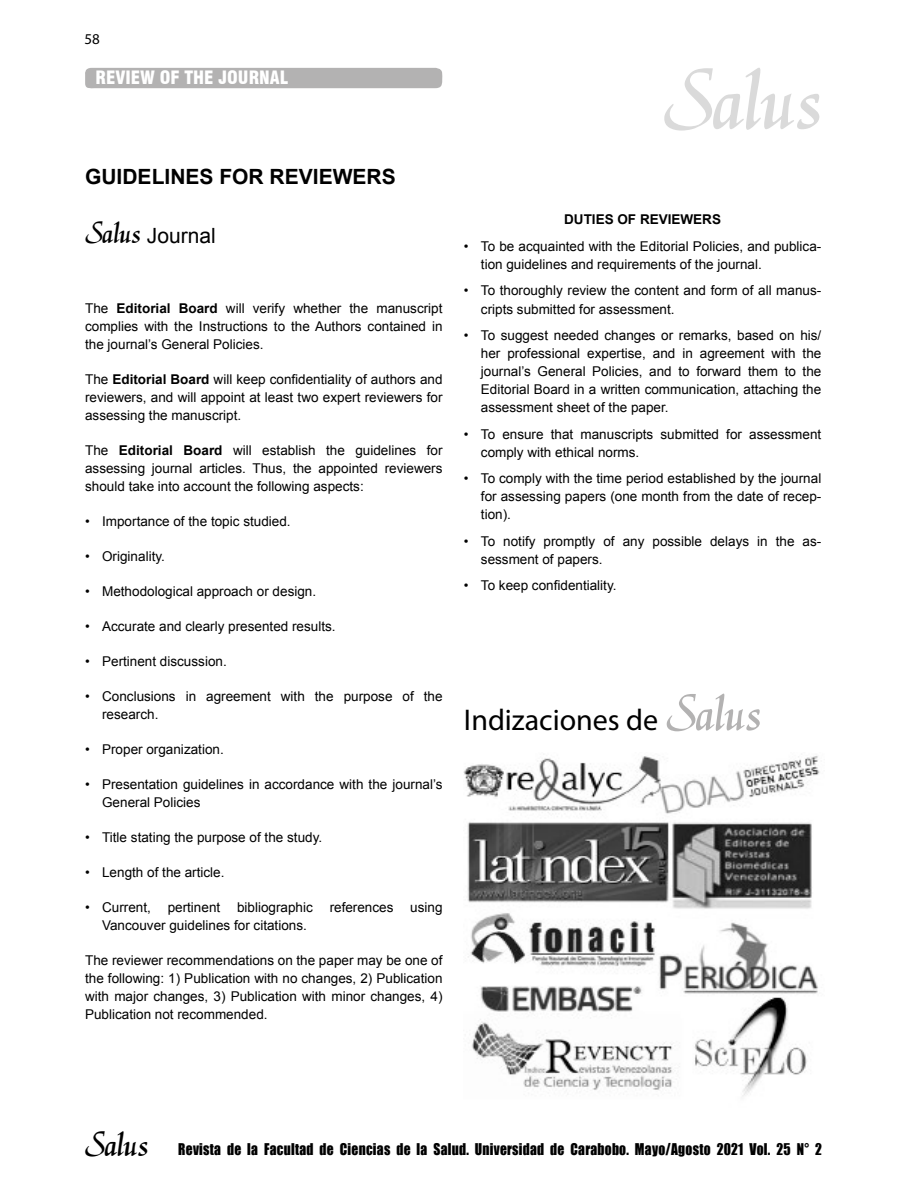
<style>
.page{position:relative;width:915px;height:1191px;background:#fff}
.page>*{position:absolute;margin:0;border:0;box-sizing:border-box;transform-origin:0 0}
.t1{font:90px "Gorle";color:#dadada}
.t2{font:36px "Gorle";color:#000}
.t3{font:30px "Myriad Pro";color:#000}
.t4{font:700 21px "Arial";color:#000}
.t5{font:21px "Arial";color:#000}
.t6{font:900 condensed 18px "Swiss 721 BT";color:#fff}
.t7{font:15px "Myriad Pro";color:#000}
.t8{font:14.85px "Impact";letter-spacing:.02em;color:#000;scale:.91 1}
.t9{font:13.5px/18px "Arial";color:#000}
.t10{font:700 13.5px "Arial";color:#000}
.s1{font-family:"Gorle";font-size:31.5px}
.s2{font-weight:700}
.s3{font-family:"Gorle";font-size:54px;color:#b3b2b2}
</style>
<div class="page">
<div style="left:85px;top:68px;width:357px;height:21px;background:#b3b2b2"></div>
<img style="left:463px;top:756px;width:357px;height:341px">
<p class="t7" style="left:84px;top:30px;width:17px">58</p>
<h3 class="t6" style="left:96px;top:67px;width:194px">REVIEW OF THE JOURNAL</h3>
<h1 class="t1" style="left:662px;top:47px;width:159px">Salus</h1>
<h3 class="t4" style="left:85px;top:162px;width:312px">GUIDELINES FOR REVIEWERS</h3>
<h3 class="t5" style="left:85px;top:222px;width:132px"><span class="s1">Salus</span> Journal</h3>
<p class="t9" style="left:85px;top:299px;width:359px;text-align:justify">The <span class="s2">Editorial Board</span> will verify whether the manuscript complies with the Instructions to the Authors contained in the journal’s General Policies.</p>
<p class="t9" style="left:85px;top:370px;width:359px;text-align:justify">The <span class="s2">Editorial Board</span> will keep confidentiality of authors and reviewers, and will appoint at least two expert reviewers for assessing the manuscript.</p>
<p class="t9" style="left:85px;top:441px;width:359px;text-align:justify">The <span class="s2">Editorial Board</span> will establish the guidelines for assessing journal articles. Thus, the appointed reviewers should take into account the following aspects:</p>
<p class="t9" style="left:85px;top:512px;width:207px">• Importance of the topic studied.</p>
<p class="t9" style="left:85px;top:547px;width:81px">• Originality.</p>
<p class="t9" style="left:85px;top:582px;width:232px">• Methodological approach or design.</p>
<p class="t9" style="left:85px;top:617px;width:252px">• Accurate and clearly presented results.</p>
<p class="t9" style="left:85px;top:652px;width:143px">• Pertinent discussion.</p>
<p class="t9" style="left:102px;top:687px;width:342px;text-indent:-17px">• Conclusions in agreement with the purpose of the research.</p>
<p class="t9" style="left:85px;top:740px;width:140px">• Proper organization.</p>
<p class="t9" style="left:102px;top:775px;width:342px;text-indent:-17px">• Presentation guidelines in accordance with the journal’s<br>General Policies</p>
<p class="t9" style="left:85px;top:828px;width:238px">• Title stating the purpose of the study.</p>
<p class="t9" style="left:85px;top:863px;width:141px">• Length of the article.</p>
<p class="t9" style="left:102px;top:898px;width:342px;text-indent:-17px">• Current, pertinent bibliographic references using<br>Vancouver guidelines for citations.</p>
<p class="t9" style="left:85px;top:951px;width:359px;text-align:justify">The reviewer recommendations on the paper may be one of the following: 1) Publication with no changes, 2) Publication with major changes, 3) Publication with minor changes, 4)<br>Publication not recommended.</p>
<p class="t10" style="left:564px;top:211px;width:158px">DUTIES OF REVIEWERS</p>
<p class="t9" style="left:480px;top:237px;width:342px;text-indent:-17px">• To be acquainted with the Editorial Policies, and publica&shy;tion guidelines and requirements of the journal.</p>
<p class="t9" style="left:480px;top:282px;width:342px;text-indent:-17px">• To thoroughly review the content and form of all manus&shy;cripts submitted for assessment.</p>
<p class="t9" style="left:480px;top:326px;width:342px;text-align:justify;text-indent:-17px">• To suggest needed changes or remarks, based on his/ her professional expertise, and in agreement with the journal’s General Policies, and to forward them to the Editorial Board in a written communication, attaching the assessment sheet of the paper.</p>
<p class="t9" style="left:480px;top:425px;width:342px;text-indent:-17px">• To ensure that manuscripts submitted for assessment comply with ethical norms.</p>
<p class="t9" style="left:480px;top:469px;width:342px;text-align:justify;text-indent:-17px">• To comply with the time period established by the journal for assessing papers (one month from the date of recep&shy;tion).</p>
<p class="t9" style="left:480px;top:532px;width:342px;text-indent:-17px">• To notify promptly of any possible delays in the as&shy;sessment of papers.</p>
<p class="t9" style="left:463px;top:576px;width:154px">• To keep confidentiality.</p>
<h3 class="t3" style="left:463px;top:702px;width:298px">Indizaciones de <span class="s3">Salus</span></h3>
<h2 class="t2" style="left:85px;top:1123px;width:65px">Salus</h2>
<p class="t8" style="left:178px;top:1137px;width:708px">Revista de la Facultad de Ciencias de la Salud. Universidad de Carabobo. Mayo/Agosto 2021 Vol. 25 N° 2</p>
</div>
